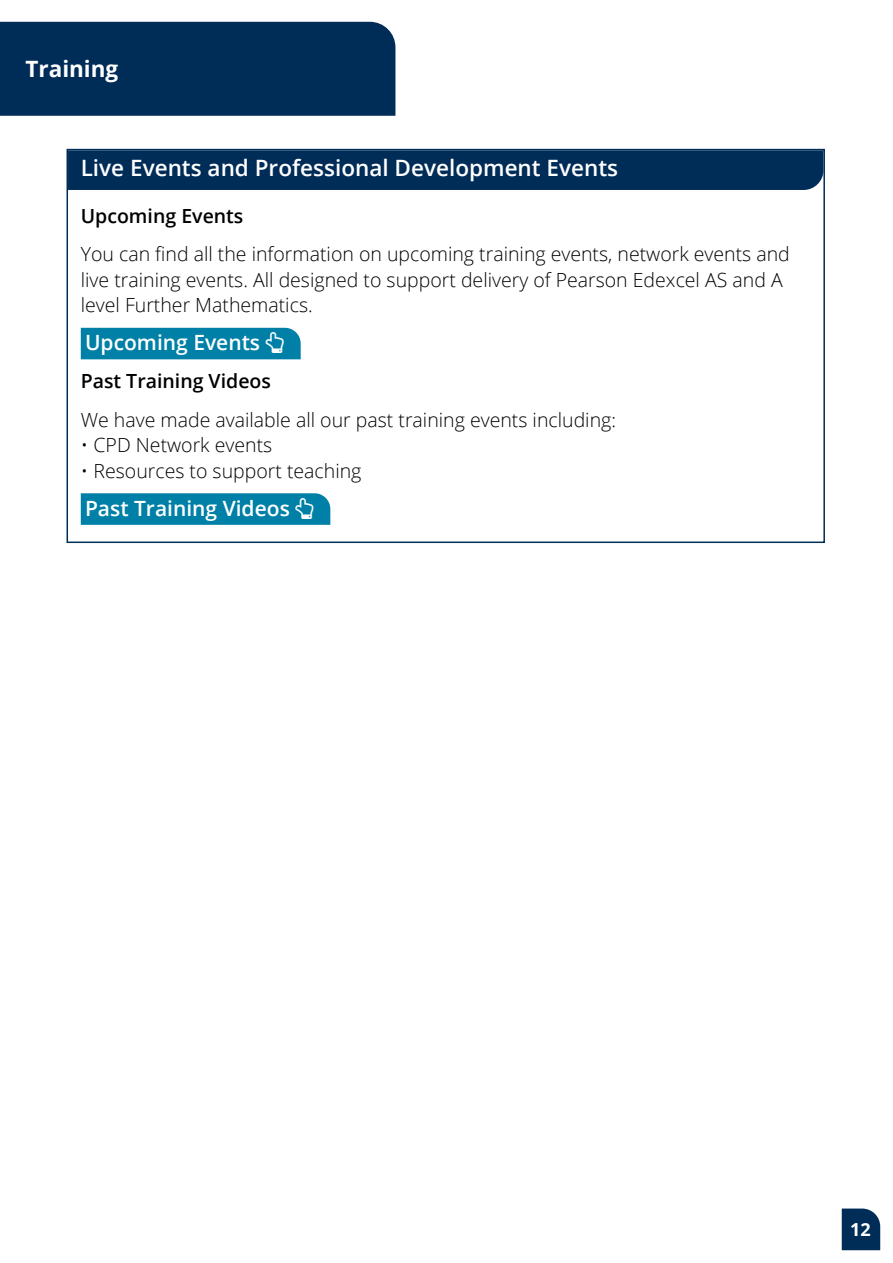
<style>
.page{position:relative;width:893px;height:1263px;background:#fff}
.page>*{position:absolute;margin:0;border:0;box-sizing:border-box;transform-origin:0 0}
.panel_headings_dark{font:600 22.5px "Open Sans";color:#fff}
.body{font:700 22.5px "Open Sans";color:#fff}
.hyperlinks_quals{font:600 21px "Open Sans";color:#fff}
.body-2{font:300 19.5px/25.5px "Open Sans";color:#000}
.body-3{font:600 19.5px "Open Sans";color:#000}
.t1{font:700 18px "Open Sans";color:#fff}
</style>
<div class="page">
<div style="left:842px;top:1208px;width:38px;height:42px;background:#002c58"></div>
<div style="left:0;top:22px;width:395px;height:94px;background:#002c58"></div>
<div style="left:70px;top:152px;width:752px;height:38px;background:#002c58"></div>
<div style="left:67px;top:149px;width:758px;height:394px;border:2px solid #002c58"></div>
<div style="left:81px;top:328px;width:220px;height:31px;background:#0080a6"></div>
<div style="left:81px;top:493px;width:249px;height:32px;background:#0080a6"></div>
<p class="body" style="left:26px;top:53px;width:94px">Training</p>
<p class="panel_headings_dark" style="left:81px;top:152px;width:539px">Live Events and Professional Development Events</p>
<p class="body-3" style="left:81px;top:202px;width:164px">Upcoming Events</p>
<p class="body-2" style="left:81px;top:241px;width:711px">You can find all the information on upcoming training events, network events and live training events. All designed to support delivery of Pearson Edexcel AS and A level Further Mathematics.</p>
<p class="hyperlinks_quals" style="left:85px;top:328px;width:177px">Upcoming Events</p>
<p class="body-3" style="left:81px;top:368px;width:192px">Past Training Videos</p>
<p class="body-2" style="left:81px;top:406px;width:537px">We have made available all our past training events including:</p>
<p class="body-2" style="left:81px;top:432px;width:193px">• CPD Network events</p>
<p class="body-2" style="left:81px;top:457px;width:282px">• Resources to support teaching</p>
<p class="hyperlinks_quals" style="left:85px;top:493px;width:206px">Past Training Videos</p>
<p class="t1" style="left:850px;top:1217px;width:22px">12</p>
</div>
